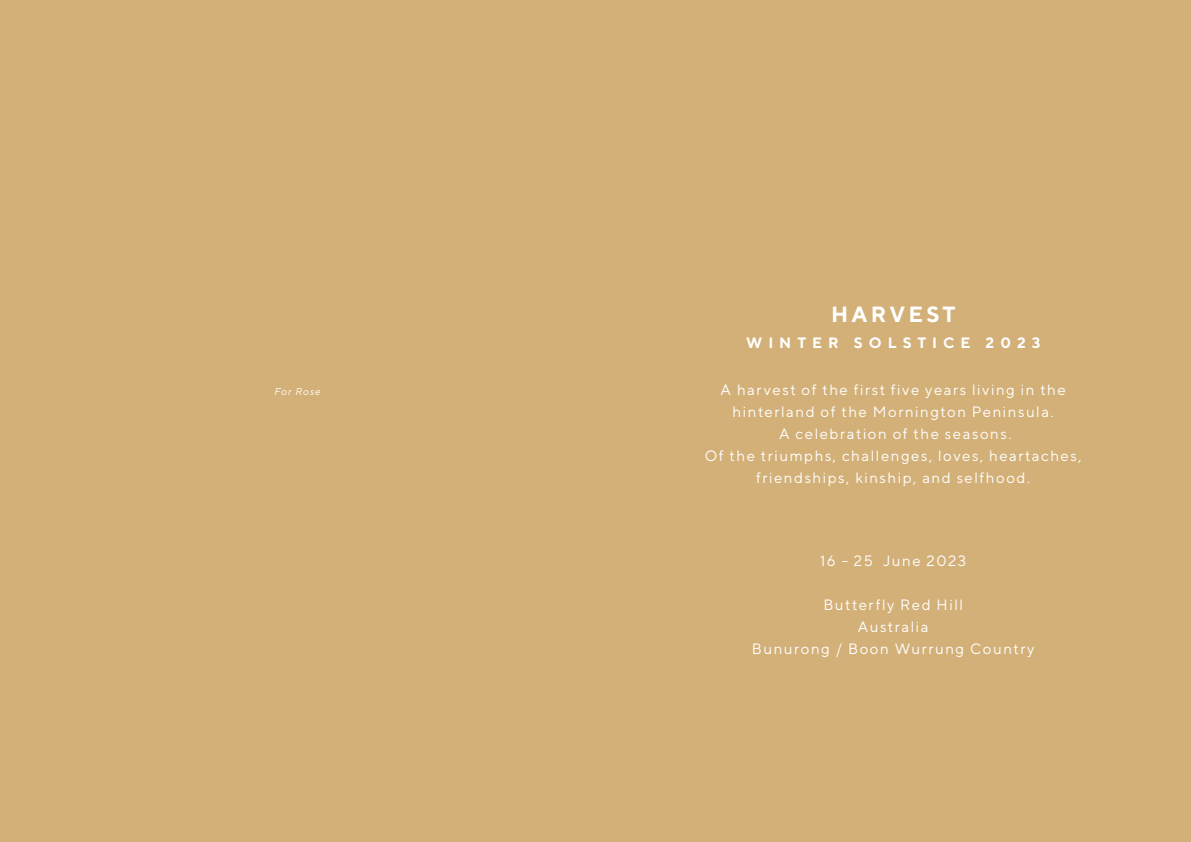
<style>
.page{position:relative;width:1191px;height:842px;background:#fff}
.page>*{position:absolute;margin:0;border:0;box-sizing:border-box;transform-origin:0 0}
.t1{font:700 22px "TT Norms";letter-spacing:.15em;color:#fff}
.t2{font:15px/22px "TT Norms";letter-spacing:.1em;color:#fff;text-align:center}
.t3{font:700 15px "TT Norms";letter-spacing:.4em;color:#fff}
.t4{font:italic 10px "TT Norms";letter-spacing:.1em;color:#fff}
</style>
<div class="page">
<div style="left:0;top:0;width:595px;height:842px;background:#d3b078"></div>
<div style="left:595px;top:0;width:596px;height:842px;background:#d3b078"></div>
<h1 class="t1" style="left:831px;top:300px;width:126px">HARVEST</h1>
<p class="t3" style="left:746px;top:333px;width:296px">WINTER SOLSTICE 2023</p>
<p class="t4" style="left:275px;top:386px;width:48px">For Rose</p>
<p class="t2" style="left:705px;top:378px;width:378px">A harvest of the first five years living in the hinterland of the Mornington Peninsula.<br>A celebration of the seasons.<br>Of the triumphs, challenges, loves, heartaches, friendships, kinship, and selfhood.</p>
<p class="t2" style="left:820px;top:550px;width:147px">16 - 25 June 2023</p>
<p class="t2" style="left:752px;top:594px;width:284px">Butterfly Red Hill<br>Australia<br>Bunurong / Boon Wurrung Country</p>
</div>
